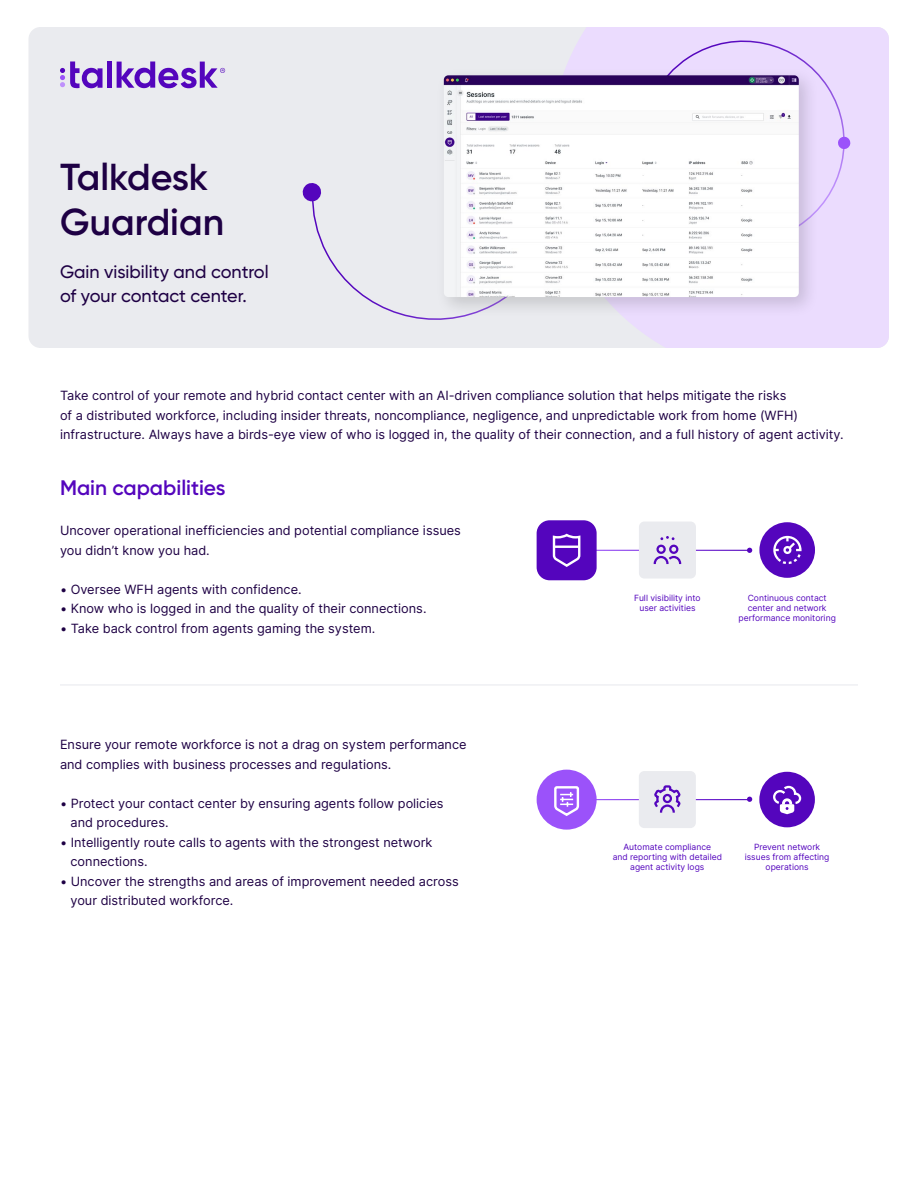
<style>
.page{position:relative;width:918px;height:1188px;background:#fff}
.page>*{position:absolute;margin:0;border:0;box-sizing:border-box;transform-origin:0 0}
.t1{font:600 37.5px "Gilroy";color:#1e0044}
.Subtitle_Mid_Purple{font:600 21px "Gilroy";color:#5405bd}
.t2{font:500 18px "Gilroy";color:#1e0044}
.t3{font:12.75px/19.5px "Inter V";color:#1e0044}
.t4{font:8.55px/10.2px "Inter";color:#5405bd;text-align:center}
</style>
<div class="page">
<div style="left:28px;top:27px;width:861px;height:321px;background:#eaebef;border-radius:12px"></div>
<svg style="left:566px;top:27px;width:323px;height:321px;fill:#ebdcfe"></svg>
<div style="left:107px;top:62px;width:5px;height:26px;background:#5405bd"></div>
<svg style="left:60px;top:61px;width:43px;height:28px"></svg>
<svg style="left:117px;top:62px;width:108px;height:26px"></svg>
<hr style="left:60px;top:684px;width:798px;height:2px;background:#eaebef">
<svg style="left:312px;top:203px;width:264px;height:136px"></svg>
<div style="left:652px;top:27px;width:206px;height:201px;background:#ebdcfe"></div>
<svg style="left:302px;top:183px;width:19px;height:20px"></svg>
<div style="left:537px;top:770px;width:60px;height:60px;background:#9b52fa;border-radius:50%"></div>
<svg style="left:554px;top:786px;width:26px;height:30px"></svg>
<hr style="left:591px;top:799px;width:157px;height:1px;background:#fff">
<div style="left:759px;top:772px;width:56px;height:55px;background:#5405bd;border-radius:50%"></div>
<svg style="left:773px;top:785px;width:29px;height:29px"></svg>
<div style="left:639px;top:771px;width:57px;height:57px;background:#eaebef;border-radius:5px"></div>
<svg style="left:654px;top:785px;width:27px;height:28px"></svg>
<svg style="left:747px;top:797px;width:5px;height:5px"></svg>
<svg style="left:747px;top:548px;width:5px;height:5px"></svg>
<div style="left:759px;top:522px;width:56px;height:56px;background:#5405bd;border-radius:50%"></div>
<svg style="left:773px;top:535px;width:29px;height:29px"></svg>
<div style="left:639px;top:522px;width:57px;height:57px;background:#eaebef;border-radius:5px"></div>
<svg style="left:653px;top:536px;width:29px;height:29px"></svg>
<div style="left:435px;top:67px;width:385px;height:251px;background:#000;opacity:.15"></div>
<img style="left:444px;top:75px;width:355px;height:222px">
<div style="left:537px;top:520px;width:60px;height:60px;background:#5405bd;border-radius:13px"></div>
<svg style="left:552px;top:533px;width:29px;height:34px"></svg>
<hr style="left:554px;top:546px;width:25px;height:2px;background:#fff">
<p class="t1" style="left:60px;top:154px;width:150px">Talkdesk</p>
<p class="t1" style="left:60px;top:199px;width:166px">Guardian</p>
<p class="t2" style="left:60px;top:261px;width:210px">Gain visibility and control</p>
<p class="t2" style="left:60px;top:285px;width:188px">of your contact center.</p>
<p class="t3" style="left:60px;top:386px;width:785px">Take control of your remote and hybrid contact center with an AI-driven compliance solution that helps mitigate the risks<br>of a distributed workforce, including insider threats, noncompliance, negligence, and unpredictable work from home (WFH) infrastructure. Always have a birds-eye view of who is logged in, the quality of their connection, and a full history of agent activity.</p>
<p class="Subtitle_Mid_Purple" style="left:60px;top:474px;width:167px">Main capabilities</p>
<p class="t3" style="left:60px;top:521px;width:402px">Uncover operational inefficiencies and potential compliance issues</p>
<p class="t3" style="left:60px;top:540px;width:151px">you didn’t know you had.</p>
<p class="t3" style="left:60px;top:579px;width:243px">• Oversee WFH agents with confidence.</p>
<p class="t3" style="left:60px;top:599px;width:368px">• Know who is logged in and the quality of their connections.</p>
<p class="t3" style="left:60px;top:618px;width:317px">• Take back control from agents gaming the system.</p>
<p class="t3" style="left:60px;top:735px;width:408px">Ensure your remote workforce is not a drag on system performance</p>
<p class="t3" style="left:60px;top:754px;width:333px">and complies with business processes and regulations.</p>
<p class="t3" style="left:70px;top:793px;width:375px;text-indent:-10px">• Protect your contact center by ensuring agents follow policies and procedures.</p>
<p class="t3" style="left:70px;top:832px;width:363px;text-indent:-10px">• Intelligently route calls to agents with the strongest network connections.</p>
<p class="t3" style="left:70px;top:871px;width:390px;text-indent:-10px">• Uncover the strengths and areas of improvement needed across your distributed workforce.</p>
<p class="t4" style="left:634px;top:592px;width:68px">Full visibility into user activities</p>
<p class="t4" style="left:739px;top:592px;width:99px">Continuous contact center and network performance monitoring</p>
<p class="t4" style="left:613px;top:841px;width:111px">Automate compliance<br>and reporting with detailed agent activity logs</p>
<p class="t4" style="left:745px;top:841px;width:86px">Prevent network issues from affecting operations</p>
</div>
